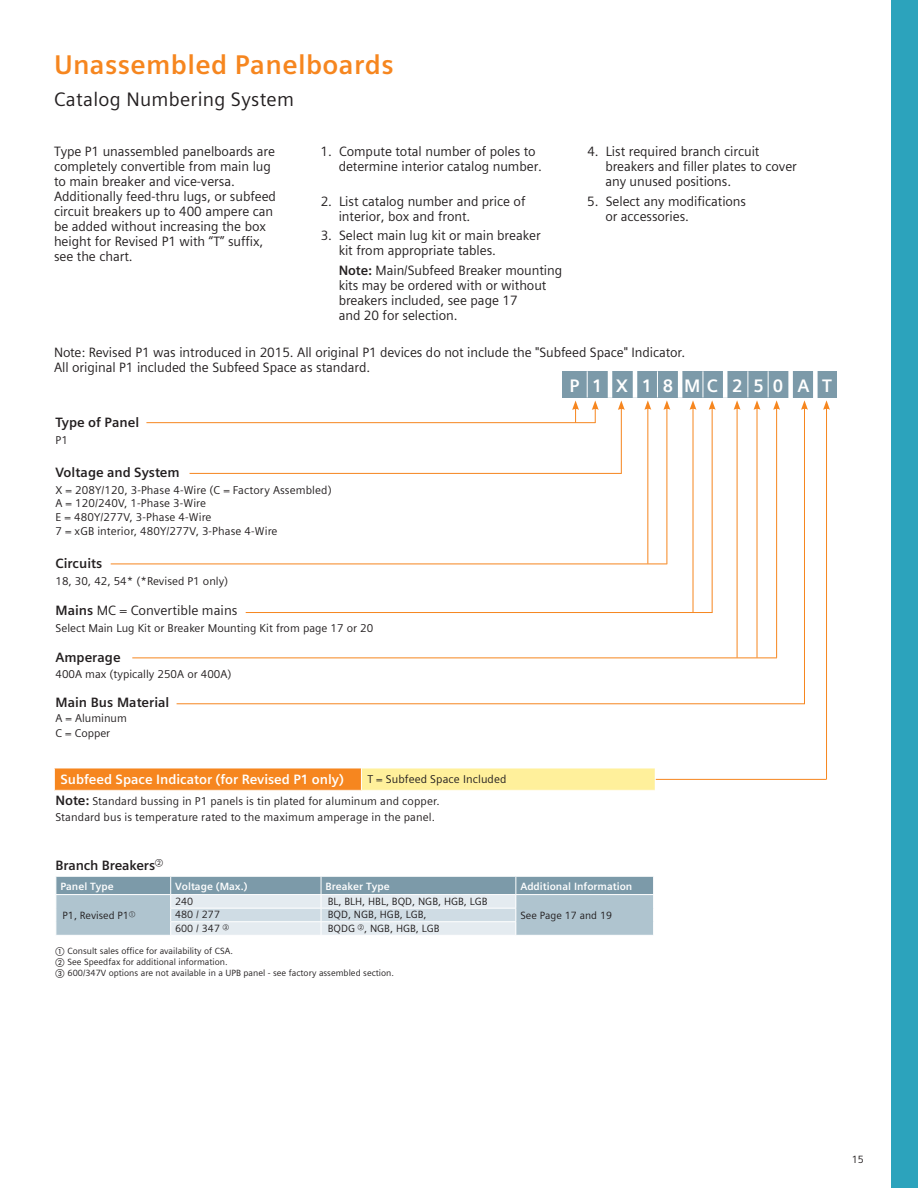
<style>
.page{position:relative;width:918px;height:1188px;background:#fff}
.page>*{position:absolute;margin:0;border:0;box-sizing:border-box;transform-origin:0 0}
.t1{font:700 27px "Siemens Sans OT";letter-spacing:.015em;color:#f6861f}
.t2{font:19.5px "Siemens Sans OT";letter-spacing:.015em;color:#231f20}
.t3{font:700 18.15px "Siemens Sans OT";letter-spacing:.695em;color:#fff}
.t4{font:13.5px/15px "Siemens Sans OT";letter-spacing:-.005em;color:#231f20}
.t5{font:700 13.5px "Siemens Sans OT";color:#231f20}
.t6{font:700 13.5px "Siemens Sans OT";color:#fff}
.t7{font:11.4px/13.6px "Siemens Sans OT";letter-spacing:.01em;color:#231f20}
.t8{font:11.25px/15px "Siemens Sans OT";color:#231f20}
.t9{font:10.5px "Siemens Sans OT";color:#231f20}
.t10{font:700 10.5px "Siemens Sans OT";color:#fff}
.t11{font:9px/10.8px "Siemens Sans OT";color:#231f20}
.s1{font-weight:700}
.s2{font-weight:700;font-size:13.5px}
.s3{font-family:"European Pi One"}
</style>
<div class="page">
<div style="left:891px;top:0;width:27px;height:1188px;background:#2ca3bc"></div>
<div style="left:563px;top:371px;width:274px;height:26px;background:#7c9aa9"></div>
<hr style="left:608px;top:370px;width:4px;height:28px;background:#fff">
<hr style="left:633px;top:370px;width:4px;height:28px;background:#fff">
<hr style="left:678px;top:370px;width:4px;height:28px;background:#fff">
<hr style="left:723px;top:370px;width:4px;height:28px;background:#fff">
<div style="left:788px;top:370px;width:5px;height:28px;background:#fff"></div>
<div style="left:813px;top:370px;width:5px;height:28px;background:#fff"></div>
<svg style="left:56px;top:876px;width:598px;height:59px;background:#b5c7d1"></svg>
<hr style="left:146px;top:422px;width:449px;height:1px;background:#f6861f">
<svg style="left:572px;top:401px;width:7px;height:22px"></svg>
<hr style="left:190px;top:473px;width:432px;height:1px;background:#f6861f">
<hr style="left:621px;top:408px;width:1px;height:66px;background:#f6861f">
<svg style="left:618px;top:401px;width:7px;height:9px"></svg>
<hr style="left:111px;top:564px;width:556px;height:1px;background:#f6861f">
<hr style="left:667px;top:407px;width:1px;height:157px;background:#f6861f">
<hr style="left:647px;top:407px;width:1px;height:157px;background:#f6861f">
<svg style="left:644px;top:400px;width:7px;height:10px"></svg>
<hr style="left:246px;top:612px;width:466px;height:1px;background:#f6861f">
<hr style="left:712px;top:407px;width:1px;height:206px;background:#f6861f">
<hr style="left:693px;top:407px;width:1px;height:205px;background:#f6861f">
<svg style="left:690px;top:400px;width:6px;height:10px"></svg>
<hr style="left:132px;top:658px;width:645px;height:1px;background:#f6861f">
<hr style="left:776px;top:407px;width:1px;height:251px;background:#f6861f">
<hr style="left:757px;top:407px;width:1px;height:251px;background:#f6861f">
<hr style="left:737px;top:407px;width:1px;height:251px;background:#f6861f">
<svg style="left:734px;top:400px;width:7px;height:10px"></svg>
<hr style="left:177px;top:703px;width:627px;height:1px;background:#f6861f">
<hr style="left:804px;top:407px;width:1px;height:297px;background:#f6861f">
<svg style="left:801px;top:400px;width:7px;height:10px"></svg>
<hr style="left:295px;top:779px;width:532px;height:1px;background:#f6861f">
<hr style="left:826px;top:407px;width:1px;height:372px;background:#f6861f">
<svg style="left:823px;top:400px;width:7px;height:10px"></svg>
<svg style="left:587px;top:371px;width:12px;height:52px"></svg>
<svg style="left:657px;top:371px;width:13px;height:39px"></svg>
<svg style="left:703px;top:371px;width:13px;height:39px"></svg>
<svg style="left:748px;top:371px;width:12px;height:39px"></svg>
<svg style="left:768px;top:371px;width:12px;height:39px"></svg>
<div style="left:54px;top:768px;width:307px;height:22px;background:#f6861f"></div>
<div style="left:361px;top:768px;width:294px;height:22px;background:#fff09b"></div>
<hr style="left:54px;top:768px;width:307px;height:1px;background:#fff">
<svg style="left:54px;top:768px;width:1px;height:22px"></svg>
<hr style="left:361px;top:768px;width:295px;height:1px;background:#fff">
<svg style="left:361px;top:768px;width:1px;height:22px"></svg>
<h1 class="t1" style="left:54px;top:49px;width:341px">Unassembled Panelboards</h1>
<h2 class="t2" style="left:54px;top:88px;width:241px">Catalog Numbering System</h2>
<p class="t4" style="left:54px;top:144px;width:223px">Type P1 unassembled panelboards are completely convertible from main lug to main breaker and vice-versa.<br>Additionally feed-thru lugs, or subfeed circuit breakers up to 400 ampere can be added without increasing the box height for Revised P1 with “T” suffix, see the chart.</p>
<p class="t4" style="left:339px;top:144px;width:205px;text-indent:-18px">1. Compute total number of poles to determine interior catalog number.</p>
<p class="t4" style="left:339px;top:194px;width:188px;text-indent:-18px">2. List catalog number and price of interior, box and front.</p>
<p class="t4" style="left:339px;top:228px;width:204px;text-indent:-18px">3. Select main lug kit or main breaker kit from appropriate tables.</p>
<p class="t4" style="left:339px;top:263px;width:225px"><span class="s1">Note:</span> Main/Subfeed Breaker mounting kits may be ordered with or without breakers included, see page 17<br>and 20 for selection.</p>
<p class="t4" style="left:605px;top:144px;width:193px;text-indent:-18px">4. List required branch circuit breakers and filler plates to cover any unused positions.</p>
<p class="t4" style="left:605px;top:194px;width:142px;text-indent:-18px">5. Select any modifications or accessories.</p>
<p class="t4" style="left:54px;top:345px;width:633px">Note: Revised P1 was introduced in 2015. All original P1 devices do not include the "Subfeed Space" Indicator.<br>All original P1 included the Subfeed Space as standard.</p>
<p class="t5" style="left:56px;top:414px;width:85px">Type of Panel</p>
<p class="t7" style="left:56px;top:433px;width:14px">P1</p>
<p class="t5" style="left:56px;top:465px;width:126px">Voltage and System</p>
<p class="t7" style="left:56px;top:483px;width:278px">X = 208Y/120, 3-Phase 4-Wire (C = Factory Assembled)<br>A = 120/240V, 1-Phase 3-Wire<br>E = 480Y/277V, 3-Phase 4-Wire<br>7 = xGB interior, 480Y/277V, 3-Phase 4-Wire</p>
<p class="t5" style="left:56px;top:556px;width:48px">Circuits</p>
<p class="t7" style="left:56px;top:574px;width:174px">18, 30, 42, 54* (*Revised P1 only)</p>
<p class="t4" style="left:56px;top:603px;width:184px"><span class="s1">Mains</span> MC = Convertible mains</p>
<p class="t7" style="left:56px;top:621px;width:319px">Select Main Lug Kit or Breaker Mounting Kit from page 17 or 20</p>
<p class="t5" style="left:56px;top:649px;width:67px">Amperage</p>
<p class="t7" style="left:56px;top:668px;width:178px">400A max (typically 250A or 400A)</p>
<p class="t5" style="left:56px;top:695px;width:115px">Main Bus Material</p>
<p class="t8" style="left:56px;top:711px;width:73px">A = Aluminum<br>C = Copper</p>
<p class="t6" style="left:60px;top:772px;width:285px">Subfeed Space Indicator (for Revised P1 only)</p>
<p class="t7" style="left:367px;top:772px;width:141px">T = Subfeed Space Included</p>
<h3 class="t3" style="left:570px;top:375px;width:264px">P1X18MC250AT</h3>
<p class="t7" style="left:55px;top:792px;width:386px;line-height:16.8px"><span class="s2">Note:</span> Standard bussing in P1 panels is tin plated for aluminum and copper.<br>Standard bus is temperature rated to the maximum amperage in the panel.</p>
<p class="t5" style="left:56px;top:858px;width:109px">Branch Breakers<sup>B</sup></p>
<p class="t10" style="left:60px;top:880px;width:55px">Panel Type</p>
<p class="t10" style="left:175px;top:880px;width:74px">Voltage (Max.)</p>
<p class="t10" style="left:326px;top:880px;width:66px">Breaker Type</p>
<p class="t10" style="left:520px;top:880px;width:114px">Additional Information</p>
<p class="t9" style="left:63px;top:909px;width:74px">P1, Revised P1<sup>A</sup></p>
<p class="t9" style="left:175px;top:895px;width:20px">240</p>
<p class="t9" style="left:328px;top:895px;width:161px">BL, BLH, HBL, BQD, NGB, HGB, LGB</p>
<p class="t9" style="left:175px;top:909px;width:46px">480 / 277</p>
<p class="t9" style="left:328px;top:909px;width:100px">BQD, NGB, HGB, LGB,</p>
<p class="t9" style="left:520px;top:910px;width:93px">See Page 17 and 19</p>
<p class="t9" style="left:175px;top:923px;width:55px">600 / 347 <sup>C</sup></p>
<p class="t9" style="left:328px;top:923px;width:113px">BQDG <sup>B</sup>, NGB, HGB, LGB</p>
<p class="t11" style="left:56px;top:946px;width:340px"><span class="s3">A</span> Consult sales office for availability of CSA.<br><span class="s3">B</span> See Speedfax for additional information.<br><span class="s3">C</span> 600/347V options are not available in a UPB panel - see factory assembled section.</p>
<p class="t9" style="left:852px;top:1153px;width:14px">15</p>
</div>
